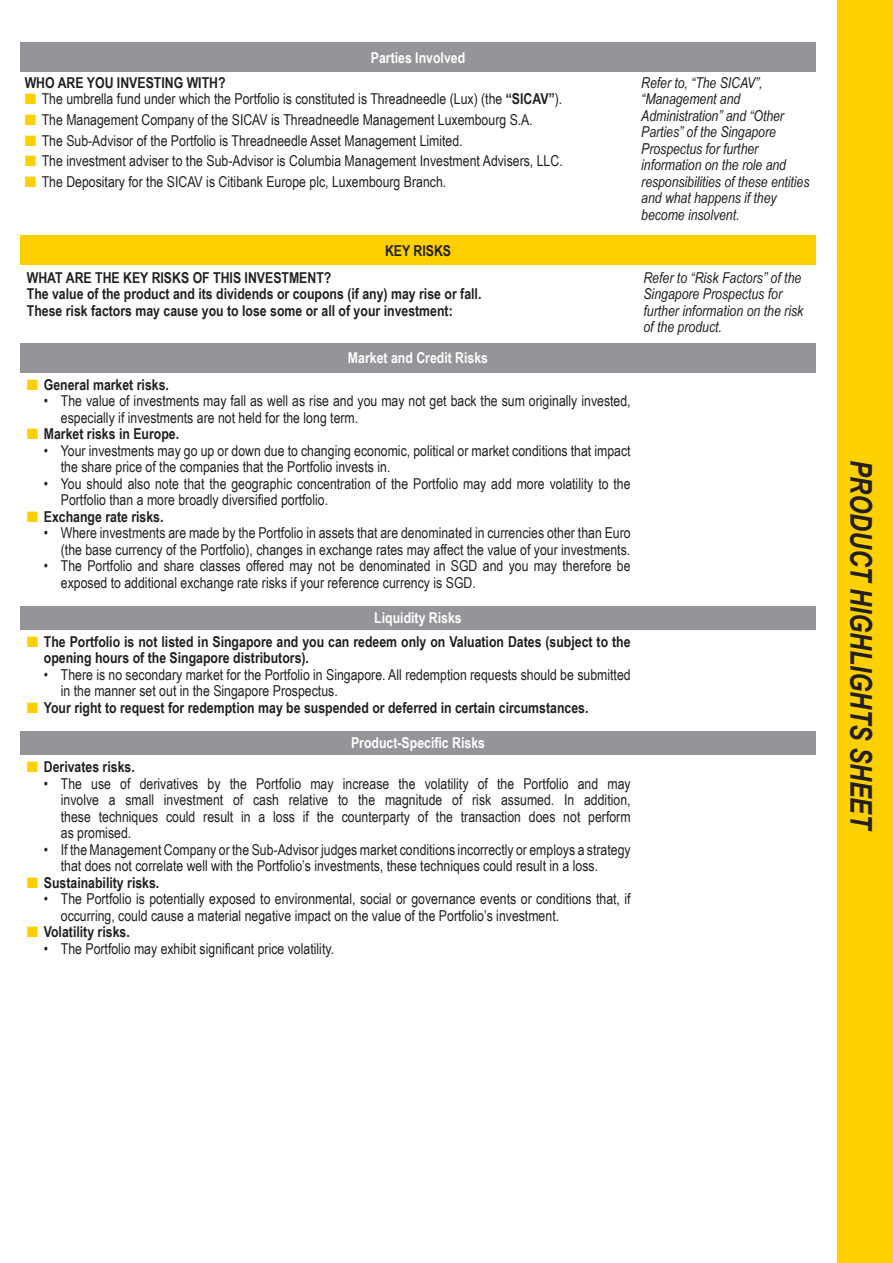
<style>
.page{position:relative;width:893px;height:1263px;background:#fff}
.page>*{position:absolute;margin:0;border:0;box-sizing:border-box;transform-origin:0 0}
.t1{font:italic 700 30px "Arial Narrow";letter-spacing:-.005em;color:#231f20}
.t2{font:15px/16.5px "Arial Narrow";color:#231f20}
._01_Main_txt_bold{font:700 15px/16.5px "Arial Narrow";color:#231f20}
._24_Table_txt_ita{font:italic 15px/16.5px "Arial Narrow";letter-spacing:-.005em;color:#231f20}
._20a_Table_white_hd{font:700 15px "Arial Narrow";color:#fff}
._21_table_cap_hd{font:700 15px "Arial Narrow";color:#231f20}
._20_Table_black_hd{font:700 15px "Arial Narrow";color:#231f20}
.s1{color:#ffd000}
.s2{font-weight:700}
</style>
<div class="page">
<div style="left:838px;top:0;width:55px;height:1263px;background:#ffd000"></div>
<div style="left:20px;top:43px;width:796px;height:29px;background:#939598"></div>
<div style="left:20px;top:236px;width:796px;height:29px;background:#ffd000"></div>
<div style="left:20px;top:343px;width:796px;height:29px;background:#939598"></div>
<div style="left:20px;top:606px;width:796px;height:24px;background:#939598"></div>
<div style="left:20px;top:731px;width:796px;height:24px;background:#939598"></div>
<p class="_20a_Table_white_hd" style="left:371px;top:46px;width:96px">Parties Involved</p>
<p class="_21_table_cap_hd" style="left:25px;top:71px;width:202px">WHO ARE YOU INVESTING WITH?</p>
<p class="t2" style="left:25px;top:90px;width:539px"><span class="s1">■</span> The umbrella fund under which the Portfolio is constituted is Threadneedle (Lux) (the <span class="s2">“SICAV”</span>).</p>
<p class="t2" style="left:25px;top:111px;width:510px"><span class="s1">■</span> The Management Company of the SICAV is Threadneedle Management Luxembourg S.A.</p>
<p class="t2" style="left:25px;top:131px;width:439px"><span class="s1">■</span> The Sub-Advisor of the Portfolio is Threadneedle Asset Management Limited.</p>
<p class="t2" style="left:25px;top:152px;width:540px"><span class="s1">■</span> The investment adviser to the Sub-Advisor is Columbia Management Investment Advisers, LLC.</p>
<p class="t2" style="left:25px;top:173px;width:423px"><span class="s1">■</span> The Depositary for the SICAV is Citibank Europe plc, Luxembourg Branch.</p>
<p class="_24_Table_txt_ita" style="left:641px;top:74px;width:170px">Refer to, “The SICAV”, “Management and<br>Administration” and “Other<br>Parties” of the Singapore<br>Prospectus for further information on the role and responsibilities of these entities and what happens if they become insolvent.</p>
<p class="_20_Table_black_hd" style="left:385px;top:239px;width:68px">KEY RISKS</p>
<p class="_21_table_cap_hd" style="left:27px;top:266px;width:306px">WHAT ARE THE KEY RISKS OF THIS INVESTMENT?</p>
<p class="_01_Main_txt_bold" style="left:27px;top:285px;width:456px">The value of the product and its dividends or coupons (if any) may rise or fall.</p>
<p class="_01_Main_txt_bold" style="left:27px;top:301px;width:427px">These risk factors may cause you to lose some or all of your investment:</p>
<p class="_20a_Table_white_hd" style="left:348px;top:346px;width:142px">Market and Credit Risks</p>
<p class="_01_Main_txt_bold" style="left:27px;top:376px;width:144px"><span class="s1">■</span> General market risks.</p>
<p class="t2" style="left:61px;top:392px;width:571px;text-indent:-17px">• The value of investments may fall as well as rise and you may not get back the sum originally invested, especially if investments are not held for the long term.</p>
<p class="_01_Main_txt_bold" style="left:27px;top:425px;width:154px"><span class="s1">■</span> Market risks in Europe.</p>
<p class="t2" style="left:61px;top:442px;width:571px;text-indent:-17px">• Your investments may go up or down due to changing economic, political or market conditions that impact the share price of the companies that the Portfolio invests in.</p>
<p class="t2" style="left:61px;top:475px;width:571px;text-indent:-17px">• You should also note that the geographic concentration of the Portfolio may add more volatility to the<br>Portfolio than a more broadly diversified portfolio.</p>
<p class="_01_Main_txt_bold" style="left:27px;top:508px;width:138px"><span class="s1">■</span> Exchange rate risks.</p>
<p class="t2" style="left:44px;top:524px;width:588px;text-align:right">• Where investments are made by the Portfolio in assets that are denominated in currencies other than Euro (the base currency of the Portfolio), changes in exchange rates may affect the value of your investments.</p>
<p class="t2" style="left:61px;top:557px;width:571px;text-indent:-17px">• The Portfolio and share classes offered may not be denominated in SGD and you may therefore be exposed to additional exchange rate risks if your reference currency is SGD.</p>
<p class="_20a_Table_white_hd" style="left:374px;top:607px;width:89px">Liquidity Risks</p>
<p class="_01_Main_txt_bold" style="left:44px;top:633px;width:588px;text-indent:-17px"><span class="s1">■</span> The Portfolio is not listed in Singapore and you can redeem only on Valuation Dates (subject to the opening hours of the Singapore distributors).</p>
<p class="t2" style="left:61px;top:666px;width:571px;text-indent:-17px">• There is no secondary market for the Portfolio in Singapore. All redemption requests should be submitted in the manner set out in the Singapore Prospectus.</p>
<p class="_01_Main_txt_bold" style="left:27px;top:699px;width:563px"><span class="s1">■</span> Your right to request for redemption may be suspended or deferred in certain circumstances.</p>
<p class="_20a_Table_white_hd" style="left:351px;top:732px;width:135px">Product-Specific Risks</p>
<p class="_01_Main_txt_bold" style="left:27px;top:758px;width:109px"><span class="s1">■</span> Derivates risks.</p>
<p class="t2" style="left:61px;top:774px;width:571px;text-align:justify;text-indent:-17px">• The use of derivatives by the Portfolio may increase the volatility of the Portfolio and may involve a small investment of cash relative to the magnitude of risk assumed. In addition, these techniques could result in a loss if the counterparty of the transaction does not perform as promised.</p>
<p class="t2" style="left:61px;top:840px;width:571px;text-indent:-17px">• If the Management Company or the Sub-Advisor judges market conditions incorrectly or employs a strategy that does not correlate well with the Portfolio’s investments, these techniques could result in a loss.</p>
<p class="_01_Main_txt_bold" style="left:27px;top:873px;width:134px"><span class="s1">■</span> Sustainability risks.</p>
<p class="t2" style="left:61px;top:890px;width:571px;text-indent:-17px">• The Portfolio is potentially exposed to environmental, social or governance events or conditions that, if occurring, could cause a material negative impact on the value of the Portfolio’s investment.</p>
<p class="_01_Main_txt_bold" style="left:27px;top:923px;width:104px"><span class="s1">■</span> Volatility risks.</p>
<p class="t2" style="left:44px;top:939px;width:292px">• The Portfolio may exhibit significant price volatility.</p>
<p class="_24_Table_txt_ita" style="left:643px;top:269px;width:161px">Refer to “Risk Factors” of the<br>Singapore Prospectus for further information on the risk of the product.</p>
<h1 class="t1" style="left:884px;top:460px;width:373px;rotate:90deg">PRODUCT HIGHLIGHTS SHEET</h1>
</div>
